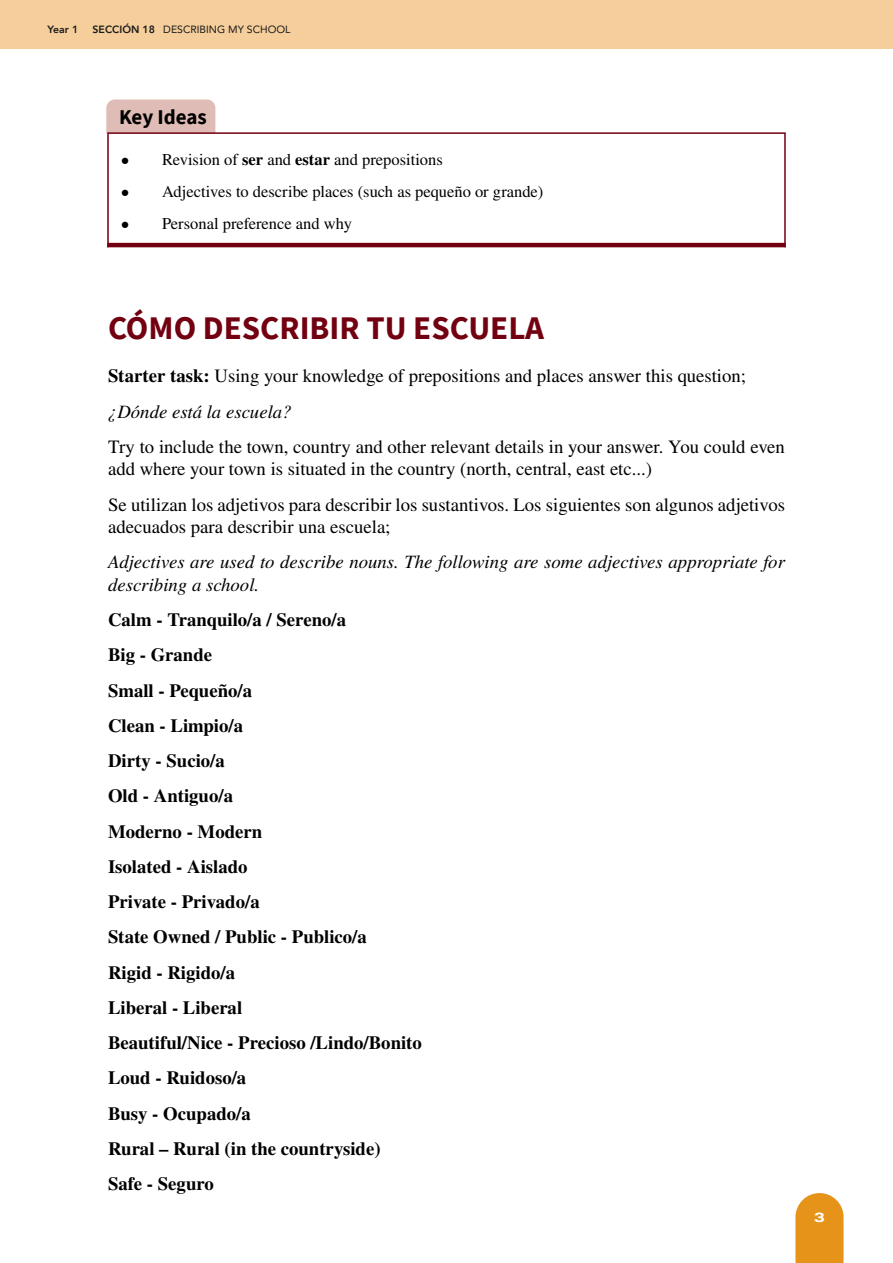
<style>
.page{position:relative;width:893px;height:1263px;background:#fff}
.page>*{position:absolute;margin:0;border:0;box-sizing:border-box;transform-origin:0 0}
.t1{font:700 33px "Source Sans Pro";color:#720011}
.t2{font:700 21px "Source Sans Pro";letter-spacing:-.005em;color:#000}
.t3{font:18.75px/22.5px "STIX General";color:#000}
.t4{font:700 18.75px/35.2px "STIX General";color:#000}
.t5{font:italic 18.75px/22.5px "STIX General";color:#000}
.t6{font:16.5px "STIX General";color:#000}
.t7{font:800 13.5px "Archivo Expanded";color:#fff}
.t8{font:10.5px "Avenir";color:#1a1a1a}
.t9{font:800 10.5px "Avenir";color:#1a1a1a}
.s1{font-weight:800}
.s2{font-weight:700}
.s3{font-style:italic}
</style>
<div class="page">
<div style="left:0;top:0;width:893px;height:49px;background:#f5ce9b"></div>
<svg style="left:795px;top:1193px;width:49px;height:70px;background:#e89d2e"></svg>
<div style="left:106px;top:99px;width:109px;height:34px;background:#dfbcb5"></div>
<div style="left:107px;top:132px;width:679px;height:116px;border:2px solid #720011"></div>
<hr style="left:107px;top:243px;width:679px;height:4px;background:#720011">
<p class="t9" style="left:48px;top:21px;width:32px">Year 1</p>
<p class="t8" style="left:93px;top:21px;width:199px"><span class="s1">SECCIÓN 18</span> DESCRIBING MY SCHOOL</p>
<p class="t2" style="left:119px;top:103px;width:89px">Key Ideas</p>
<p class="t6" style="left:121px;top:148px;width:324px">• Revision of <span class="s2">ser</span> and <span class="s2">estar</span> and prepositions</p>
<p class="t6" style="left:121px;top:180px;width:424px">• Adjectives to describe places (such as pequeño or grande)</p>
<p class="t6" style="left:121px;top:212px;width:233px">• Personal preference and why</p>
<h1 class="t1" style="left:108px;top:305px;width:438px">CÓMO DESCRIBIR TU ESCUELA</h1>
<p class="t3" style="left:108px;top:359px;width:640px;line-height:35.2px"><span class="s2">Starter task:</span> Using your knowledge of prepositions and places answer this question; <span class="s3">¿Dónde está la escuela?</span></p>
<p class="t3" style="left:108px;top:436px;width:678px">Try to include the town, country and other relevant details in your answer. You could even add where your town is situated in the country (north, central, east etc...)</p>
<p class="t3" style="left:108px;top:494px;width:678px">Se utilizan los adjetivos para describir los sustantivos. Los siguientes son algunos adjetivos adecuados para describir una escuela;</p>
<p class="t5" style="left:108px;top:550px;width:678px">Adjectives are used to describe nouns. The following are some adjectives appropriate for describing a school.</p>
<p class="t4" style="left:108px;top:603px;width:315px">Calm - Tranquilo/a / Sereno/a<br>Big - Grande<br>Small - Pequeño/a<br>Clean - Limpio/a<br>Dirty - Sucio/a<br>Old - Antiguo/a<br>Moderno - Modern<br>Isolated - Aislado<br>Private - Privado/a<br>State Owned / Public - Publico/a<br>Rigid - Rigido/a<br>Liberal - Liberal<br>Beautiful/Nice - Precioso /Lindo/Bonito<br>Loud - Ruidoso/a<br>Busy - Ocupado/a<br>Rural – Rural (in the countryside)<br>Safe - Seguro</p>
<p class="t7" style="left:814px;top:1207px;width:12px">3</p>
</div>
